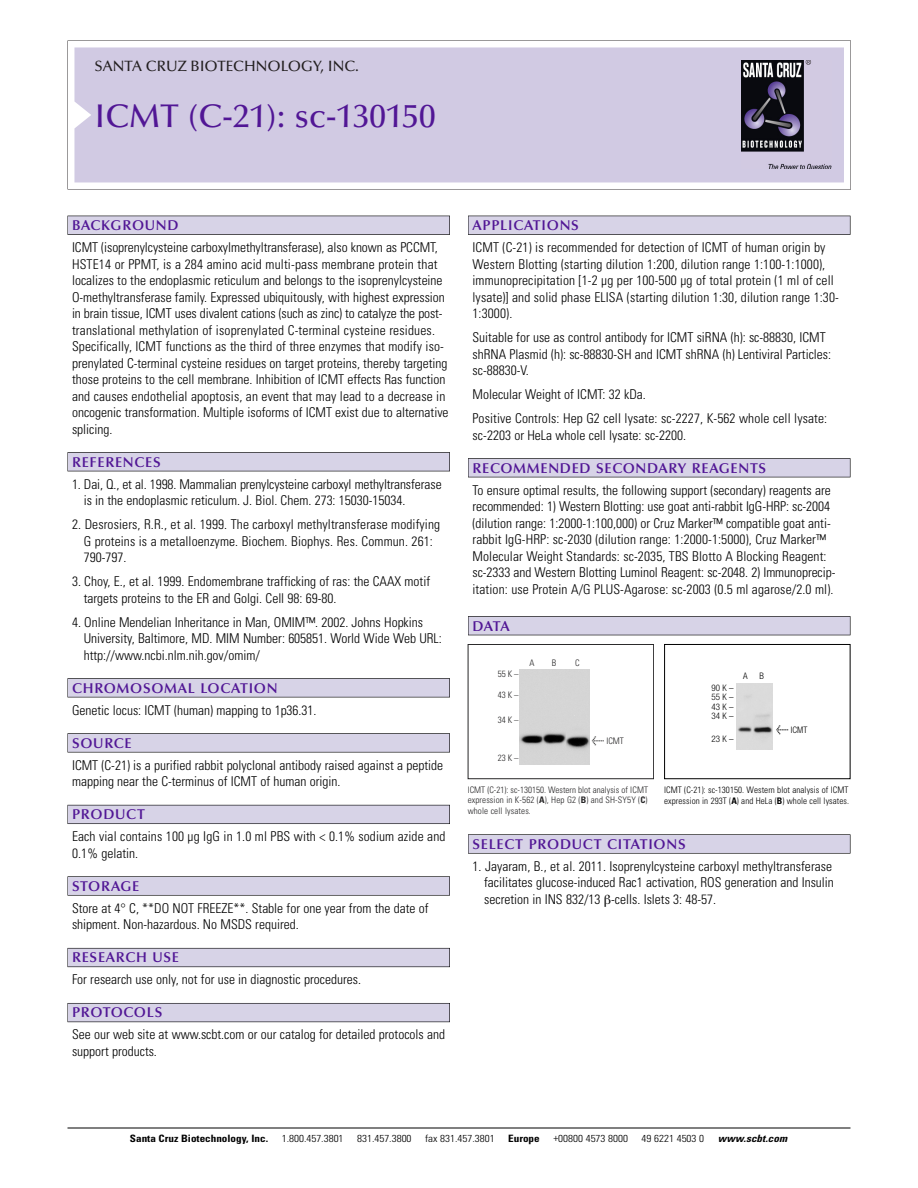
<style>
.page{position:relative;width:918px;height:1188px;background:#fff}
.page>*{position:absolute;margin:0;border:0;box-sizing:border-box;transform-origin:0 0}
.t1{font:500 33px "Optima";color:#511695}
.t2{font:500 15px "Optima";color:#231f20}
.t3{font:600 14.25px "Optima";letter-spacing:.05em;color:#511695}
.t4{font:300 condensed 13.5px/16.5px "Univers";color:#000}
.t5{font:300 condensed 10.2px "Univers";color:#000;scale:1.1 1}
.t6{font:700 condensed 10.2px "Univers";color:#000;scale:1.1 1}
.t7{font:italic 700 condensed 10.2px "Univers";letter-spacing:.005em;color:#000;scale:1.1 1}
.t8{font:9px/10.5px "Univers Condensed Light+QLRYNP";letter-spacing:.015em;color:#272627;text-align:justify}
.t9{font:300 condensed 9px/10.5px "Univers";letter-spacing:.01em;color:#000}
.t10{font:300 condensed 9px/9.4px "Helvetica Neue";color:#000;text-align:justify}
.s1{font-family:"Meta Plus Book Roman+BOCBBG";font-size:10.5px}
.s2{font-family:"Univers Condensed Bold+XYKAZO"}
.s3{font-family:"Meta Plus";font-weight:400;font-stretch:normal;font-size:10.5px}
.s4{font-weight:700}
</style>
<div class="page">
<div style="left:468px;top:216px;width:382px;height:19px;background:#525156"></div>
<div style="left:468px;top:216px;width:382px;height:18px;background:#d7d3e7"></div>
<div style="left:468px;top:458px;width:382px;height:19px;background:#535256"></div>
<div style="left:468px;top:459px;width:382px;height:18px;background:#d7d3e7"></div>
<div style="left:468px;top:616px;width:382px;height:19px;background:#515055"></div>
<div style="left:468px;top:617px;width:382px;height:18px;background:#d7d3e7"></div>
<div style="left:468px;top:834px;width:382px;height:20px;background:#666"></div>
<div style="left:468px;top:835px;width:382px;height:18px;background:#d7d3e7"></div>
<svg style="left:68px;top:40px;width:783px;height:149px"></svg>
<div style="left:74px;top:47px;width:770px;height:135px;background:#d1cae3"></div>
<img style="left:741px;top:60px;width:90px;height:108px">
<div style="left:68px;top:216px;width:382px;height:19px;background:#525155"></div>
<div style="left:68px;top:216px;width:381px;height:18px;background:#d7d3e7"></div>
<div style="left:68px;top:452px;width:382px;height:19px;background:#525155"></div>
<div style="left:68px;top:453px;width:381px;height:18px;background:#d7d3e7"></div>
<div style="left:68px;top:678px;width:382px;height:19px;background:#545357"></div>
<div style="left:68px;top:679px;width:381px;height:18px;background:#d7d3e7"></div>
<div style="left:68px;top:733px;width:382px;height:19px;background:#575759"></div>
<div style="left:68px;top:734px;width:381px;height:18px;background:#d7d3e7"></div>
<div style="left:68px;top:805px;width:382px;height:19px;background:#5b5a62"></div>
<div style="left:68px;top:805px;width:381px;height:18px;background:#d7d3e7"></div>
<div style="left:68px;top:876px;width:382px;height:20px;background:#626263"></div>
<div style="left:68px;top:877px;width:381px;height:18px;background:#d7d3e7"></div>
<div style="left:68px;top:948px;width:382px;height:19px;background:#66646d"></div>
<div style="left:68px;top:949px;width:381px;height:18px;background:#d7d3e7"></div>
<div style="left:68px;top:1003px;width:382px;height:19px;background:#5b5961"></div>
<div style="left:68px;top:1004px;width:381px;height:18px;background:#d7d3e7"></div>
<hr style="left:68px;top:1128px;width:782px;height:1px;background:#000">
<div style="left:664px;top:644px;width:186px;height:135px;border:1px solid #000"></div>
<img style="left:737px;top:683px;width:36px;height:66px">
<div style="left:468px;top:644px;width:186px;height:135px;border:1px solid #272627"></div>
<img style="left:520px;top:669px;width:70px;height:96px">
<p class="t2" style="left:94px;top:61px;width:266px">SANTA CRUZ BIOTECHNOLOGY, INC.</p>
<h1 class="t1" style="left:94px;top:103px;width:343px">ICMT (C-21): sc-130150</h1>
<p class="t3" style="left:72px;top:219px;width:108px">BACKGROUND</p>
<p class="t4" style="left:72px;top:240px;width:378px">ICMT (isoprenylcysteine carboxylmethyltransferase), also known as PCCMT, HSTE14 or PPMT, is a 284 amino acid multi-pass membrane protein that localizes to the endoplasmic reticulum and belongs to the isoprenylcysteine O-methyltransferase family. Expressed ubiquitously, with highest expression in brain tissue, ICMT uses divalent cations (such as zinc) to catalyze the post&shy;translational methylation of isoprenylated C-terminal cysteine residues.<br>Specifically, ICMT functions as the third of three enzymes that modify iso&shy;prenylated C-terminal cysteine residues on target proteins, thereby targeting those proteins to the cell membrane. Inhibition of ICMT effects Ras function and causes endothelial apoptosis, an event that may lead to a decrease in oncogenic transformation. Multiple isoforms of ICMT exist due to alternative splicing.</p>
<p class="t3" style="left:72px;top:456px;width:90px">REFERENCES</p>
<p class="t4" style="left:84px;top:477px;width:360px;text-indent:-12px">1. Dai, Q., et al. 1998. Mammalian prenylcysteine carboxyl methyltransferase is in the endoplasmic reticulum. J. Biol. Chem. 273: 15030-15034.</p>
<p class="t4" style="left:84px;top:517px;width:358px;text-indent:-12px">2. Desrosiers, R.R., et al. 1999. The carboxyl methyltransferase modifying<br>G proteins is a metalloenzyme. Biochem. Biophys. Res. Commun. 261:<br>790-797.</p>
<p class="t4" style="left:84px;top:574px;width:348px;text-indent:-12px">3. Choy, E., et al. 1999. Endomembrane trafficking of ras: the CAAX motif targets proteins to the ER and Golgi. Cell 98: 69-80.</p>
<p class="t4" style="left:84px;top:615px;width:360px;text-indent:-12px">4. Online Mendelian Inheritance in Man, OMIM™. 2002. Johns Hopkins<br>University, Baltimore, MD. MIM Number: 605851. World Wide Web URL: http://www.ncbi.nlm.nih.gov/omim/</p>
<p class="t3" style="left:72px;top:682px;width:207px">CHROMOSOMAL LOCATION</p>
<p class="t4" style="left:72px;top:703px;width:246px">Genetic locus: ICMT (human) mapping to 1p36.31.</p>
<p class="t3" style="left:72px;top:737px;width:61px">SOURCE</p>
<p class="t4" style="left:72px;top:758px;width:373px">ICMT (C-21) is a purified rabbit polyclonal antibody raised against a peptide mapping near the C-terminus of ICMT of human origin.</p>
<p class="t3" style="left:72px;top:809px;width:74px">PRODUCT</p>
<p class="t4" style="left:72px;top:829px;width:375px">Each vial contains 100 µg IgG in 1.0 ml PBS with &lt; 0.1% sodium azide and<br>0.1% gelatin.</p>
<p class="t3" style="left:72px;top:880px;width:69px">STORAGE</p>
<p class="t4" style="left:72px;top:901px;width:358px">Store at 4° C, **DO NOT FREEZE**. Stable for one year from the date of shipment. Non-hazardous. No MSDS required.</p>
<p class="t3" style="left:72px;top:952px;width:109px">RESEARCH USE</p>
<p class="t4" style="left:72px;top:973px;width:290px">For research use only, not for use in diagnostic procedures.</p>
<p class="t3" style="left:72px;top:1007px;width:92px">PROTOCOLS</p>
<p class="t4" style="left:72px;top:1028px;width:375px">See our web site at www.scbt.com or our catalog for detailed protocols and support products.</p>
<p class="t3" style="left:473px;top:219px;width:108px">APPLICATIONS</p>
<p class="t4" style="left:473px;top:240px;width:368px">ICMT (C-21) is recommended for detection of ICMT of human origin by Western Blotting (starting dilution 1:200, dilution range 1:100-1:1000), immunoprecipitation [1-2 µg per 100-500 µg of total protein (1 ml of cell lysate)] and solid phase ELISA (starting dilution 1:30, dilution range 1:30- 1:3000).</p>
<p class="t4" style="left:473px;top:330px;width:360px">Suitable for use as control antibody for ICMT siRNA (h): sc-88830, ICMT shRNA Plasmid (h): sc-88830-SH and ICMT shRNA (h) Lentiviral Particles: sc-88830-V.</p>
<p class="t4" style="left:473px;top:383px;width:356px;line-height:24px">Molecular Weight of ICMT: 32 kDa.<br>Positive Controls: Hep G2 cell lysate: sc-2227, K-562 whole cell lysate:</p>
<p class="t4" style="left:473px;top:428px;width:215px">sc-2203 or HeLa whole cell lysate: sc-2200.</p>
<p class="t3" style="left:473px;top:462px;width:295px">RECOMMENDED SECONDARY REAGENTS</p>
<p class="t4" style="left:473px;top:483px;width:364px">To ensure optimal results, the following support (secondary) reagents are recommended: 1) Western Blotting: use goat anti-rabbit IgG-HRP: sc-2004 (dilution range: 1:2000-1:100,000) or Cruz Marker™ compatible goat anti&shy;rabbit IgG-HRP: sc-2030 (dilution range: 1:2000-1:5000), Cruz Marker™ Molecular Weight Standards: sc-2035, TBS Blotto A Blocking Reagent: sc-2333 and Western Blotting Luminol Reagent: sc-2048. 2) Immunoprecip&shy;itation: use Protein A/G PLUS-Agarose: sc-2003 (0.5 ml agarose/2.0 ml).</p>
<p class="t3" style="left:473px;top:620px;width:39px">DATA</p>
<p class="t8" style="left:498px;top:669px;width:22px">55K–</p>
<p class="t8" style="left:498px;top:690px;width:22px">43K–</p>
<p class="t8" style="left:498px;top:716px;width:22px">34K–</p>
<p class="t8" style="left:498px;top:753px;width:22px">23K–</p>
<p class="t8" style="left:529px;top:658px;width:7px">A</p>
<p class="t8" style="left:552px;top:658px;width:6px">B</p>
<p class="t8" style="left:575px;top:658px;width:6px">C</p>
<p class="t8" style="left:592px;top:736px;width:34px"><span class="s1">&lt;</span> ICMT</p>
<p class="t8" style="left:468px;top:785px;width:182px">ICMT (C-21): sc-130150. Western blot analysis of ICMT expression in K-562 (<span class="s2">A</span>), Hep G2 (<span class="s2">B</span>) and SH-SY5Y (<span class="s2">C</span>) whole cell lysates.</p>
<p class="t10" style="left:711px;top:684px;width:24px">90K– 55K– 43K– 34K–</p>
<p class="t10" style="left:711px;top:735px;width:24px">23K–</p>
<p class="t10" style="left:743px;top:672px;width:6px">A</p>
<p class="t10" style="left:760px;top:672px;width:6px">B</p>
<p class="t10" style="left:776px;top:726px;width:33px"><span class="s3">&lt;</span> ICMT</p>
<p class="t9" style="left:664px;top:785px;width:186px">ICMT (C-21): sc-130150. Western blot analysis of ICMT expression in 293T (<span class="s4">A</span>) and HeLa (<span class="s4">B</span>) whole cell lysates.</p>
<p class="t3" style="left:473px;top:838px;width:215px">SELECT PRODUCT CITATIONS</p>
<p class="t4" style="left:484px;top:859px;width:351px;text-indent:-12px">1. Jayaram, B., et al. 2011. Isoprenylcysteine carboxyl methyltransferase facilitates glucose-induced Rac1 activation, ROS generation and Insulin secretion in INS 832/13 -cells. Islets 3: 48-57.</p>
<p class="t6" style="left:130px;top:1135px;width:127px">Santa Cruz Biotechnology, Inc.</p>
<p class="t5" style="left:282px;top:1135px;width:58px">1.800.457.3801</p>
<p class="t5" style="left:357px;top:1135px;width:51px">831.457.3800</p>
<p class="t5" style="left:425px;top:1135px;width:65px">fax 831.457.3801</p>
<p class="t6" style="left:508px;top:1135px;width:30px">Europe</p>
<p class="t5" style="left:553px;top:1135px;width:69px">+00800 4573 8000</p>
<p class="t5" style="left:642px;top:1135px;width:58px">49 6221 4503 0</p>
<p class="t7" style="left:718px;top:1135px;width:64px">www.scbt.com</p>
</div>
